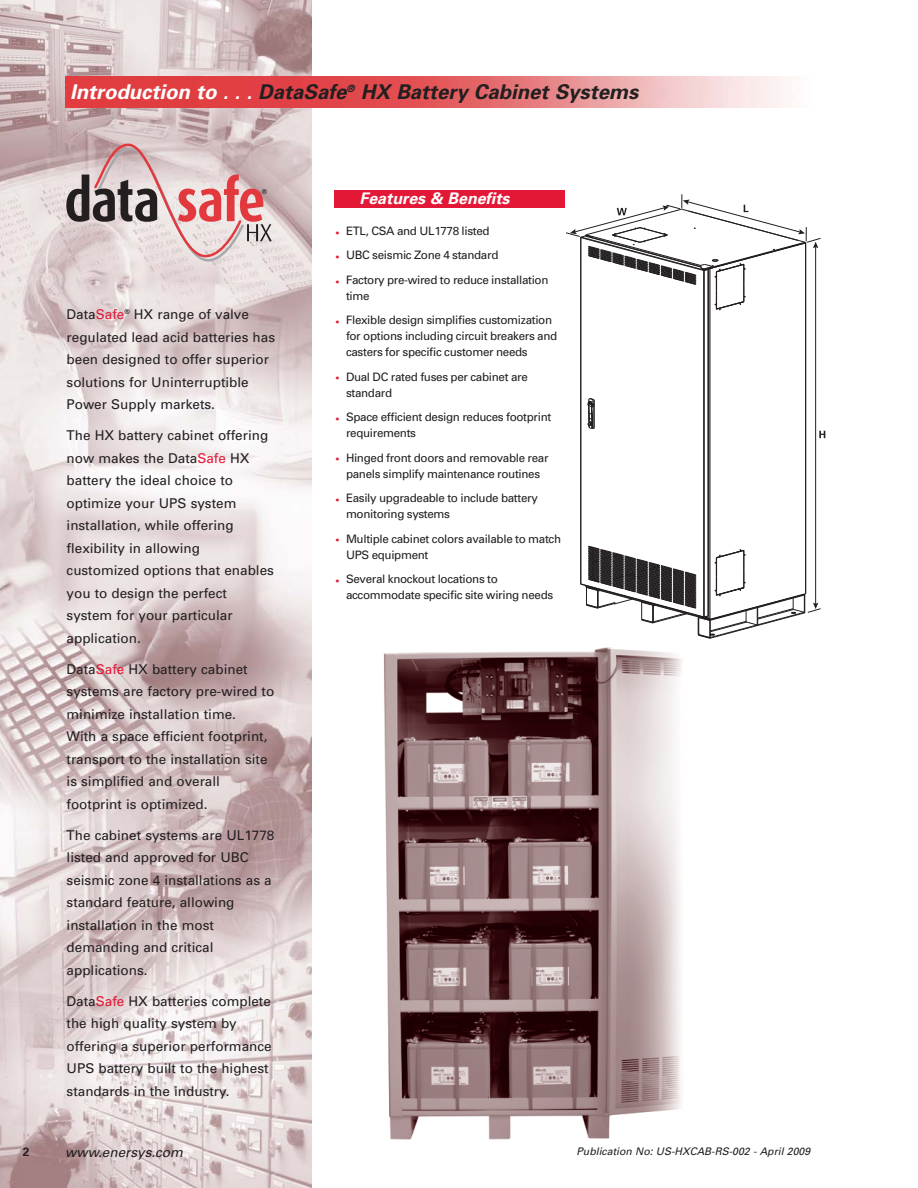
<style>
.page{position:relative;width:918px;height:1188px;background:#fff}
.page>*{position:absolute;margin:0;border:0;box-sizing:border-box;transform-origin:0 0}
.t1{font:italic 700 20.4px "Univers";color:#231f20}
.t2{font:italic 700 16.05px "Univers";color:#fff}
.t3{font:13.5px/22.5px "Univers";color:#231f20}
.t4{font:italic 13.5px "Univers";color:#231f20}
.t5{font:700 12px "Univers";color:#231f20}
.t6{font:11.7px/16px "Univers";letter-spacing:-.03em;color:#231f20}
.t7{font:italic 10.5px "Univers";color:#231f20}
.t8{font:6.75px "Univers";color:#231f20}
.s1{color:#fff}
.s2{color:#e31836}
</style>
<div class="page">
<img style="left:0;top:0;width:311px;height:1188px">
<img style="left:65px;top:77px;width:729px;height:31px">
<svg style="left:66px;top:144px;width:206px;height:117px;background:#ceb3b3"></svg>
<div style="left:335px;top:190px;width:230px;height:18px;background:#e31836"></div>
<hr style="left:815px;top:246px;width:1px;height:360px;background:#231f20">
<svg style="left:819px;top:431px;width:6px;height:7px"></svg>
<hr style="left:580px;top:237px;width:1px;height:347px;background:#221e1f">
<hr style="left:703px;top:270px;width:1px;height:347px;background:#221e1f">
<hr style="left:704px;top:270px;width:1px;height:347px;background:#221e1f">
<hr style="left:708px;top:269px;width:1px;height:347px;background:#221e1f">
<hr style="left:581px;top:238px;width:1px;height:346px;background:#221e1f">
<hr style="left:709px;top:269px;width:1px;height:349px;background:#221e1f">
<hr style="left:710px;top:269px;width:1px;height:349px;background:#221e1f">
<hr style="left:805px;top:243px;width:1px;height:351px;background:#221e1f">
<svg style="left:580px;top:546px;width:241px;height:92px"></svg>
<svg style="left:588px;top:398px;width:7px;height:31px"></svg>
<svg style="left:566px;top:194px;width:255px;height:116px"></svg>
<img style="left:383px;top:647px;width:300px;height:493px">
<p class="t5" style="left:23px;top:1147px;width:8px">2</p>
<h1 class="t1" style="left:70px;top:85px;width:574px"><span class="s1">Introduction to . . .</span> DataSafe<sup>®</sup> HX Battery Cabinet Systems</h1>
<p class="t8" style="left:262px;top:189px;width:7px">®</p>
<p class="t3" style="left:67px;top:304px;width:210px">Data<span class="s2">Safe</span><sup>®</sup> HX range of valve regulated lead acid batteries has been designed to offer superior solutions for Uninterruptible<br>Power Supply markets.</p>
<p class="t3" style="left:67px;top:425px;width:209px">The HX battery cabinet offering now makes the Data<span class="s2">Safe</span> HX battery the ideal choice to optimize your UPS system installation, while offering flexibility in allowing customized options that enables you to design the perfect system for your particular application.</p>
<p class="t3" style="left:67px;top:659px;width:209px">Data<span class="s2">Safe</span> HX battery cabinet systems are factory pre-wired to minimize installation time.<br>With a space efficient footprint, transport to the installation site is simplified and overall footprint is optimized.</p>
<p class="t3" style="left:67px;top:825px;width:209px">The cabinet systems are UL1778 listed and approved for UBC seismic zone 4 installations as a standard feature, allowing installation in the most demanding and critical applications.</p>
<p class="t3" style="left:67px;top:991px;width:207px">Data<span class="s2">Safe</span> HX batteries complete the high quality system by offering a superior performance<br>UPS battery built to the highest standards in the industry.</p>
<p class="t4" style="left:65px;top:1147px;width:122px">www.enersys.com</p>
<p class="t2" style="left:360px;top:193px;width:155px">Features &amp; Benefits</p>
<p class="t6" style="left:335px;top:224px;width:156px"><span class="s2">•</span> ETL, CSA and UL1778 listed</p>
<p class="t6" style="left:335px;top:248px;width:165px"><span class="s2">•</span> UBC seismic Zone 4 standard</p>
<p class="t6" style="left:346px;top:273px;width:204px;text-indent:-11px"><span class="s2">•</span> Factory pre-wired to reduce installation time</p>
<p class="t6" style="left:346px;top:313px;width:213px;text-indent:-11px"><span class="s2">•</span> Flexible design simplifies customization for options including circuit breakers and casters for specific customer needs</p>
<p class="t6" style="left:346px;top:370px;width:183px;text-indent:-11px"><span class="s2">•</span> Dual DC rated fuses per cabinet are standard</p>
<p class="t6" style="left:346px;top:410px;width:207px;text-indent:-11px"><span class="s2">•</span> Space efficient design reduces footprint requirements</p>
<p class="t6" style="left:335px;top:451px;width:215px;text-align:center"><span class="s2">•</span> Hinged front doors and removable rear panels simplify maintenance routines</p>
<p class="t6" style="left:346px;top:491px;width:193px;text-indent:-11px"><span class="s2">•</span> Easily upgradeable to include battery monitoring systems</p>
<p class="t6" style="left:346px;top:532px;width:217px;text-indent:-11px"><span class="s2">•</span> Multiple cabinet colors available to match<br>UPS equipment</p>
<p class="t6" style="left:346px;top:572px;width:209px;text-indent:-11px"><span class="s2">•</span> Several knockout locations to accommodate specific site wiring needs</p>
<p class="t7" style="left:577px;top:1147px;width:237px">Publication No: US-HXCAB-RS-002 - April 2009</p>
</div>
